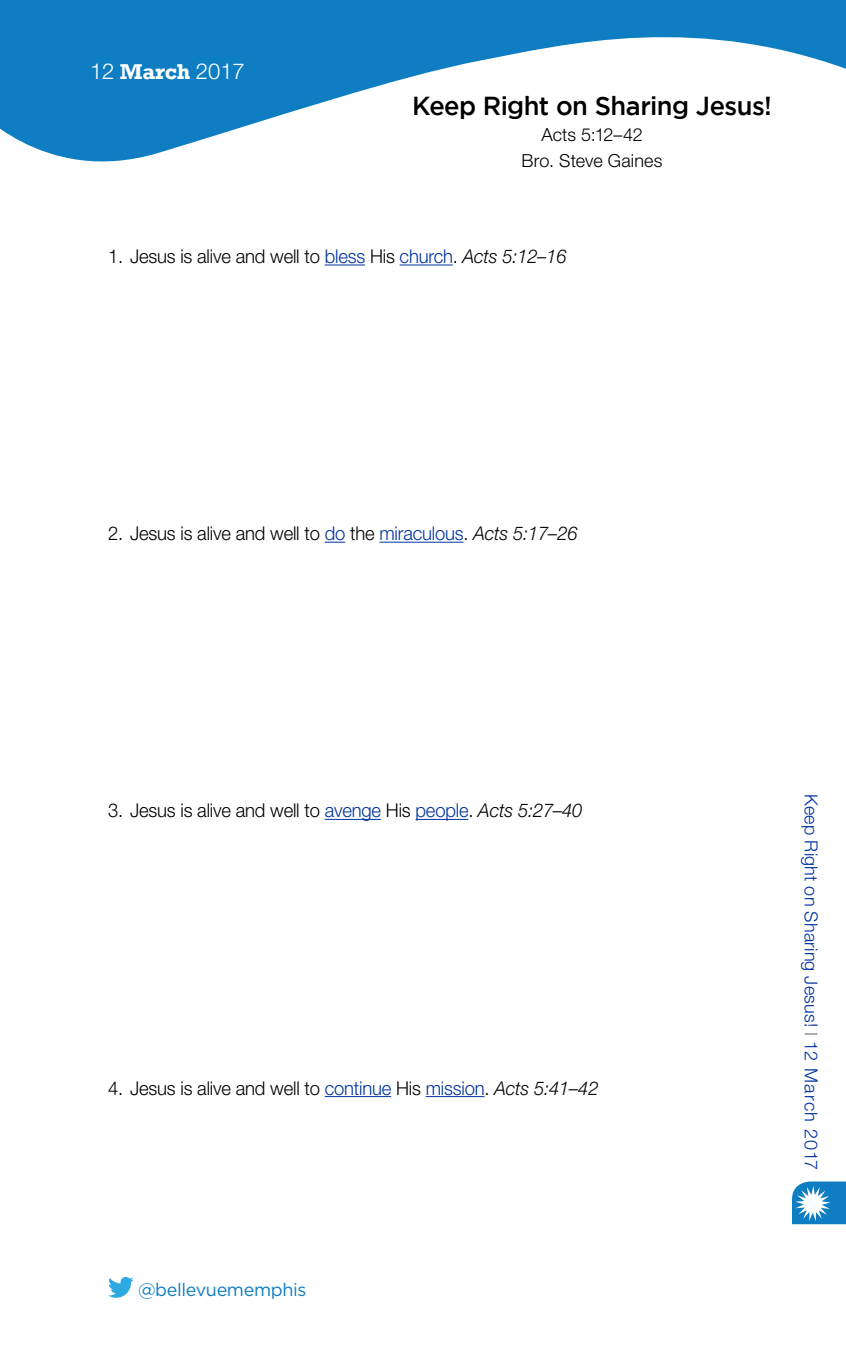
<style>
.page{position:relative;width:846px;height:1368px;background:#fff}
.page>*{position:absolute;margin:0;border:0;box-sizing:border-box;transform-origin:0 0}
.t1{font:500 26px "Gotham";letter-spacing:-.02em;color:#000}
.t2{font:300 22px "Helvetica Neue LT Std";color:#fff}
.t3{font:300 19px "Helvetica Neue LT Std";letter-spacing:-.01em;color:#000}
.t4{font:300 18px "Helvetica Neue LT Std";letter-spacing:.01em;color:#0033a0}
.t5{font:300 18px/26px "Helvetica Neue LT Std";letter-spacing:.005em;color:#000;text-align:center}
.t6{font:18px "Gotham";letter-spacing:-.02em;color:#0e7dc2}
.s1{font-family:"Rockwell";font-weight:700}
.s2{color:#0033a0}
.s3{font-style:italic}
.s4{color:#807f83}
</style>
<div class="page">
<svg style="left:0;top:0;width:846px;height:162px;fill:#0e7dc2"></svg>
<svg style="left:792px;top:1182px;width:54px;height:42px"></svg>
<svg style="left:108px;top:1277px;width:26px;height:21px"></svg>
<hr style="left:325px;top:265px;width:40px;height:1px;background:#0033a0">
<hr style="left:400px;top:265px;width:53px;height:1px;background:#0033a0">
<svg style="left:325px;top:542px;width:20px;height:1px"></svg>
<hr style="left:379px;top:542px;width:85px;height:1px;background:#0033a0">
<hr style="left:325px;top:819px;width:56px;height:1px;background:#0033a0">
<hr style="left:416px;top:819px;width:52px;height:1px;background:#0033a0">
<hr style="left:325px;top:1096px;width:66px;height:1px;background:#0033a0">
<hr style="left:426px;top:1096px;width:58px;height:1px;background:#0033a0">
<p class="t2" style="left:90px;top:58px;width:156px">12 <span class="s1">March</span> 2017</p>
<h1 class="t1" style="left:412px;top:91px;width:361px">Keep Right on Sharing Jesus!</h1>
<p class="t5" style="left:522px;top:122px;width:143px">Acts 5:12–42<br>Bro. Steve Gaines</p>
<p class="t3" style="left:108px;top:245px;width:460px">1. Jesus is alive and well to <span class="s2">bless</span> His <span class="s2">church</span>. <span class="s3">Acts 5:12–16</span></p>
<p class="t3" style="left:108px;top:522px;width:471px">2. Jesus is alive and well to <span class="s2">do</span> the <span class="s2">miraculous</span>. <span class="s3">Acts 5:17–26</span></p>
<p class="t3" style="left:108px;top:799px;width:476px">3. Jesus is alive and well to <span class="s2">avenge</span> His <span class="s2">people</span>. <span class="s3">Acts 5:27–40</span></p>
<p class="t3" style="left:108px;top:1076px;width:492px">4. Jesus is alive and well to <span class="s2">continue</span> His <span class="s2">mission</span>. <span class="s3">Acts 5:41–42</span></p>
<p class="t6" style="left:138px;top:1279px;width:170px">@bellevuememphis</p>
<p class="t4" style="left:822px;top:794px;width:378px;rotate:90deg">Keep Right on Sharing Jesus! <span class="s4">I</span> 12 March 2017</p>
</div>
